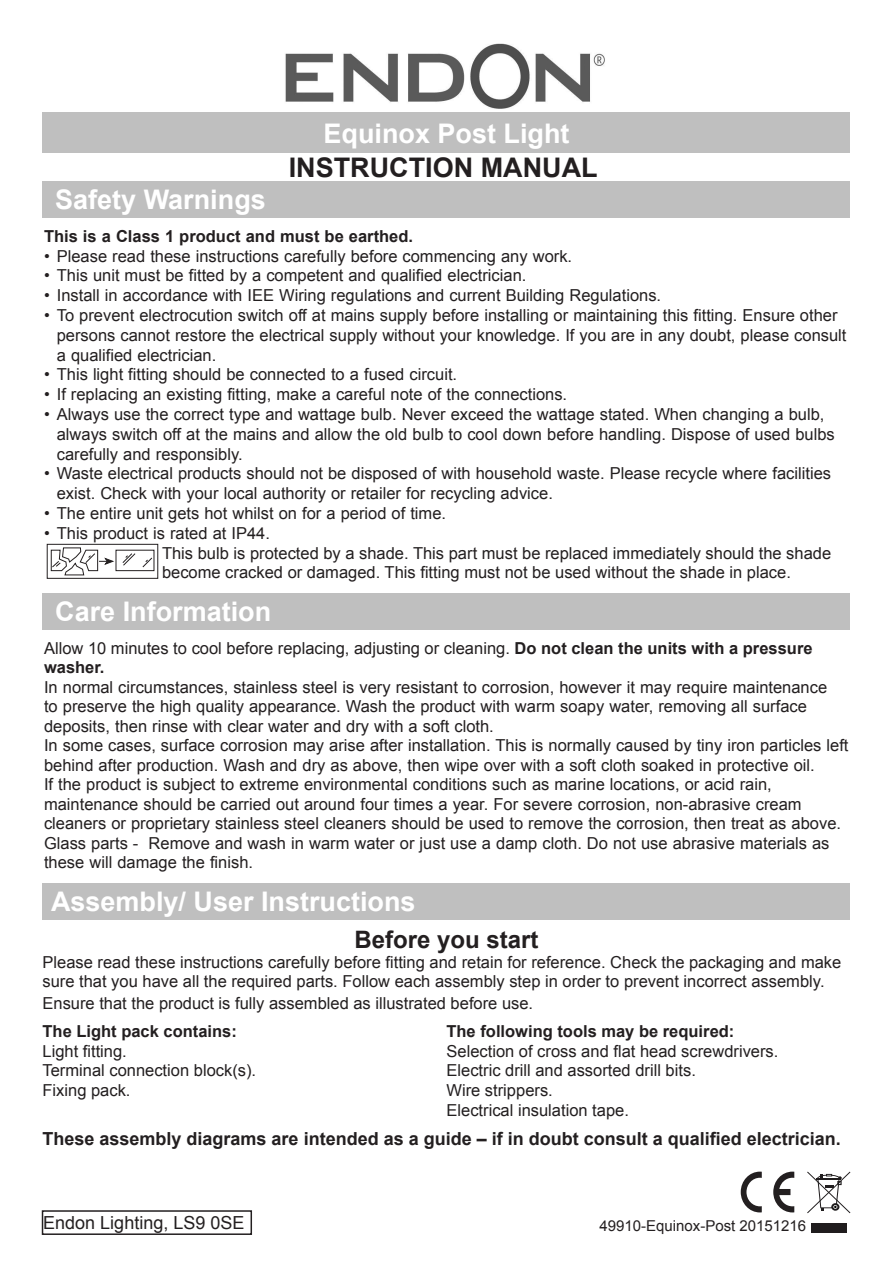
<style>
.page{position:relative;width:893px;height:1263px;background:#fff}
.page>*{position:absolute;margin:0;border:0;box-sizing:border-box;transform-origin:0 0}
.t1{font:700 27px "Arial";color:#fff}
.t2{font:700 27px "Arial";color:#231f20}
.t3{font:700 24px "Arial";color:#231f20}
.t4{font:700 18px "Arial";color:#231f20}
.t5{font:18px "Arial";color:#231f20}
.t6{font:16.5px/19.8px "Arial";color:#231f20}
.t7{font:700 16.5px "Arial";color:#231f20}
.t8{font:15px "Arial";color:#231f20}
.s1{font-weight:700}
</style>
<div class="page">
<div style="left:43px;top:112px;width:807px;height:41px;background:#bfbfbf"></div>
<div style="left:43px;top:181px;width:807px;height:37px;background:#bfbfbf"></div>
<img style="left:285px;top:43px;width:320px;height:66px">
<svg style="left:741px;top:1171px;width:21px;height:41px"></svg>
<svg style="left:773px;top:1171px;width:21px;height:41px"></svg>
<svg style="left:807px;top:1171px;width:43px;height:42px"></svg>
<div style="left:811px;top:1223px;width:36px;height:9px;background:#201d1e"></div>
<div style="left:42px;top:1210px;width:210px;height:25px;border:2px solid #231f20"></div>
<div style="left:43px;top:883px;width:807px;height:36px;background:#bfbfbf"></div>
<div style="left:43px;top:593px;width:807px;height:36px;background:#bfbfbf"></div>
<svg style="left:51px;top:547px;width:104px;height:29px"></svg>
<div style="left:47px;top:544px;width:111px;height:35px;border:1px solid #231f20"></div>
<p class="t1" style="left:323px;top:115px;width:248px">Equinox Post Light</p>
<p class="t1" style="left:55px;top:182px;width:212px">Safety Warnings</p>
<p class="t2" style="left:289px;top:150px;width:310px">INSTRUCTION MANUAL</p>
<p class="t7" style="left:44px;top:225px;width:371px">This is a Class 1 product and must be earthed.</p>
<p class="t6" style="left:44px;top:246px;width:530px">• Please read these instructions carefully before commencing any work.</p>
<p class="t6" style="left:44px;top:266px;width:484px">• This unit must be fitted by a competent and qualified electrician.</p>
<p class="t6" style="left:44px;top:286px;width:619px">• Install in accordance with IEE Wiring regulations and current Building Regulations.</p>
<p class="t6" style="left:57px;top:305px;width:791px;text-indent:-13px">• To prevent electrocution switch off at mains supply before installing or maintaining this fitting. Ensure other persons cannot restore the electrical supply without your knowledge. If you are in any doubt, please consult a qualified electrician.</p>
<p class="t6" style="left:44px;top:365px;width:415px">• This light fitting should be connected to a fused circuit.</p>
<p class="t6" style="left:44px;top:385px;width:525px">• If replacing an existing fitting, make a careful note of the connections.</p>
<p class="t6" style="left:57px;top:404px;width:779px;text-indent:-13px">• Always use the correct type and wattage bulb. Never exceed the wattage stated. When changing a bulb, always switch off at the mains and allow the old bulb to cool down before handling. Dispose of used bulbs carefully and responsibly.</p>
<p class="t6" style="left:57px;top:464px;width:776px;text-indent:-13px">• Waste electrical products should not be disposed of with household waste. Please recycle where facilities exist. Check with your local authority or retailer for recycling advice.</p>
<p class="t6" style="left:44px;top:503px;width:404px">• The entire unit gets hot whilst on for a period of time.</p>
<p class="t6" style="left:44px;top:523px;width:228px">• This product is rated at IP44.</p>
<p class="t6" style="left:162px;top:543px;width:671px">This bulb is protected by a shade. This part must be replaced immediately should the shade become cracked or damaged. This fitting must not be used without the shade in place.</p>
<p class="t1" style="left:55px;top:594px;width:218px">Care Information</p>
<p class="t6" style="left:44px;top:638px;width:770px">Allow 10 minutes to cool before replacing, adjusting or cleaning. <span class="s1">Do not clean the units with a pressure washer.</span></p>
<p class="t6" style="left:44px;top:677px;width:785px">In normal circumstances, stainless steel is very resistant to corrosion, however it may require maintenance to preserve the high quality appearance. Wash the product with warm soapy water, removing all surface deposits, then rinse with clear water and dry with a soft cloth.</p>
<p class="t6" style="left:44px;top:736px;width:806px">In some cases, surface corrosion may arise after installation. This is normally caused by tiny iron particles left behind after production. Wash and dry as above, then wipe over with a soft cloth soaked in protective oil.</p>
<p class="t6" style="left:44px;top:775px;width:798px">If the product is subject to extreme environmental conditions such as marine locations, or acid rain, maintenance should be carried out around four times a year. For severe corrosion, non-abrasive cream cleaners or proprietary stainless steel cleaners should be used to remove the corrosion, then treat as above.</p>
<p class="t6" style="left:44px;top:833px;width:787px">Glass parts - Remove and wash in warm water or just use a damp cloth. Do not use abrasive materials as these will damage the finish.</p>
<p class="t1" style="left:51px;top:884px;width:366px">Assembly/ User Instructions</p>
<p class="t3" style="left:354px;top:923px;width:186px">Before you start</p>
<p class="t6" style="left:43px;top:952px;width:800px">Please read these instructions carefully before fitting and retain for reference. Check the packaging and make sure that you have all the required parts. Follow each assembly step in order to prevent incorrect assembly.</p>
<p class="t6" style="left:43px;top:993px;width:492px">Ensure that the product is fully assembled as illustrated before use.</p>
<p class="t7" style="left:43px;top:1020px;width:196px">The Light pack contains:</p>
<p class="t6" style="left:43px;top:1041px;width:86px">Light fitting.</p>
<p class="t6" style="left:43px;top:1061px;width:215px">Terminal connection block(s).</p>
<p class="t6" style="left:43px;top:1080px;width:90px">Fixing pack.</p>
<p class="t7" style="left:446px;top:1020px;width:289px">The following tools may be required:</p>
<p class="t6" style="left:446px;top:1041px;width:333px">Selection of cross and flat head screwdrivers.</p>
<p class="t6" style="left:446px;top:1061px;width:251px">Electric drill and assorted drill bits.</p>
<p class="t6" style="left:446px;top:1080px;width:108px">Wire strippers.</p>
<p class="t6" style="left:446px;top:1100px;width:184px">Electrical insulation tape.</p>
<p class="t4" style="left:43px;top:1126px;width:800px">These assembly diagrams are intended as a guide – if in doubt consult a qualified electrician.</p>
<p class="t5" style="left:43px;top:1211px;width:203px">Endon Lighting, LS9 0SE</p>
<p class="t8" style="left:599px;top:1216px;width:208px">49910-Equinox-Post 20151216</p>
</div>
